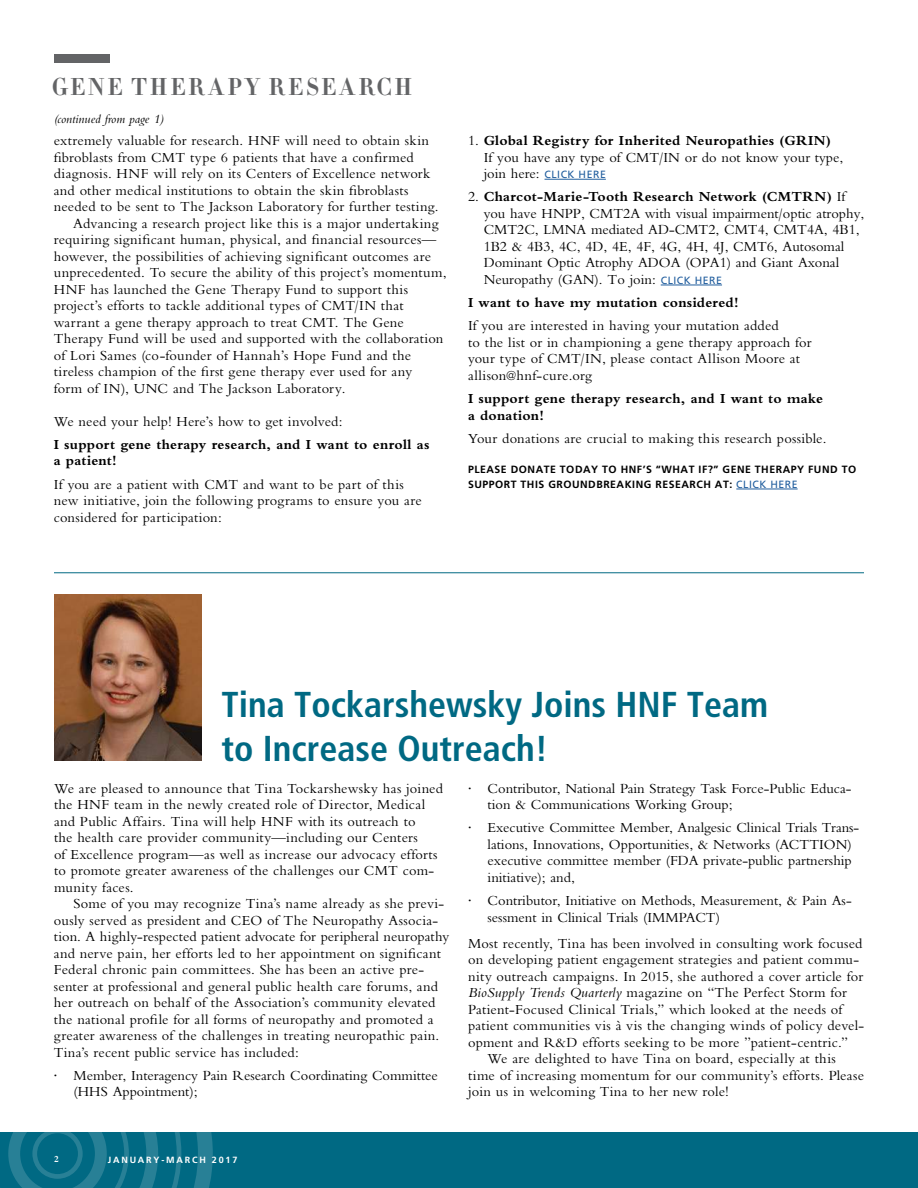
<style>
.page{position:relative;width:918px;height:1188px;background:#fff}
.page>*{position:absolute;margin:0;border:0;box-sizing:border-box;transform-origin:0 0}
.t1{font:700 condensed 36px/43.2px "Frutiger";color:#006983}
.t2{font:700 24px "Didot HTF 06";letter-spacing:.12em;color:#636466}
.t3{font:13.5px/16.5px "Bembo M Rmn";letter-spacing:.01em;color:#000}
.t4{font:13.5px/16.5px "Bembo M Bld";letter-spacing:.015em;color:#000}
.t5{font:12px "Bembo M Itl";color:#000}
.t6{font:700 10.5px/15px "Frutiger";letter-spacing:.05em;color:#000}
.t7{font:700 9px "Frutiger";letter-spacing:.2em;color:#fff}
.t8{font:9px "Bembo M Bld";color:#fff}
.s1{font-family:"Bembo M Rmn"}
.s2{font-family:"Frutiger";font-size:10.5px;color:#215e9e}
.s3{font-weight:400;color:#215e9e}
.s4{font-family:"Bembo M Itl"}
</style>
<div class="page">
<hr style="left:545px;top:179px;width:61px;height:1px;background:#215e9e">
<hr style="left:661px;top:285px;width:61px;height:1px;background:#215e9e">
<hr style="left:736px;top:489px;width:62px;height:1px;background:#215e9e">
<div style="left:54px;top:54px;width:56px;height:9px;background:#636466"></div>
<hr style="left:54px;top:572px;width:810px;height:1px;background:#006983">
<img style="left:54px;top:594px;width:148px;height:167px">
<div style="left:0;top:1133px;width:918px;height:55px;background:#006983"></div>
<svg style="left:8px;top:1133px;width:205px;height:55px"></svg>
<h2 class="t2" style="left:52px;top:71px;width:362px">GENE THERAPY RESEARCH</h2>
<p class="t5" style="left:54px;top:111px;width:111px">(continued from page 1)</p>
<p class="t3" style="left:54px;top:133px;width:377px">extremely valuable for research. HNF will need to obtain skin</p>
<p class="t3" style="left:54px;top:150px;width:362px">fibroblasts from CMT type 6 patients that have a confirmed</p>
<p class="t3" style="left:54px;top:166px;width:378px">diagnosis. HNF will rely on its Centers of Excellence network</p>
<p class="t3" style="left:54px;top:183px;width:356px">and other medical institutions to obtain the skin fibroblasts</p>
<p class="t3" style="left:54px;top:199px;width:386px">needed to be sent to The Jackson Laboratory for further testing.</p>
<p class="t3" style="left:73px;top:216px;width:367px">Advancing a research project like this is a major undertaking</p>
<p class="t3" style="left:54px;top:232px;width:384px">requiring significant human, physical, and financial resources—</p>
<p class="t3" style="left:54px;top:249px;width:379px">however, the possibilities of achieving significant outcomes are</p>
<p class="t3" style="left:54px;top:265px;width:394px">unprecedented. To secure the ability of this project’s momentum,</p>
<p class="t3" style="left:54px;top:282px;width:356px">HNF has launched the Gene Therapy Fund to support this</p>
<p class="t3" style="left:54px;top:298px;width:351px">project’s efforts to tackle additional types of CMT/IN that</p>
<p class="t3" style="left:54px;top:315px;width:352px">warrant a gene therapy approach to treat CMT. The Gene</p>
<p class="t3" style="left:54px;top:331px;width:391px">Therapy Fund will be used and supported with the collaboration</p>
<p class="t3" style="left:54px;top:348px;width:359px">of Lori Sames (co-founder of Hannah’s Hope Fund and the</p>
<p class="t3" style="left:54px;top:364px;width:360px">tireless champion of the first gene therapy ever used for any</p>
<p class="t3" style="left:54px;top:381px;width:293px">form of IN), UNC and The Jackson Laboratory.</p>
<p class="t3" style="left:54px;top:414px;width:290px">We need your help! Here’s how to get involved:</p>
<p class="t4" style="left:54px;top:437px;width:377px">I support gene therapy research, and I want to enroll as a patient!</p>
<p class="t3" style="left:54px;top:477px;width:370px">If you are a patient with CMT and want to be part of this new initiative, join the following programs to ensure you are considered for participation:</p>
<p class="t4" style="left:468px;top:134px;width:365px"><span class="s1">1.</span> Global Registry for Inherited Neuropathies (GRIN)</p>
<p class="t3" style="left:484px;top:150px;width:361px">If you have any type of CMT/IN or do not know your type, join here: <span class="s2">CLICK HERE</span></p>
<p class="t4" style="left:468px;top:190px;width:379px"><span class="s1">2.</span> Charcot-Marie-Tooth Research Network (CMTRN) <span class="s1">If</span></p>
<p class="t3" style="left:484px;top:206px;width:382px">you have HNPP, CMT2A with visual impairment/optic atrophy, CMT2C, LMNA mediated AD-CMT2, CMT4, CMT4A, 4B1, 1B2 &amp; 4B3, 4C, 4D, 4E, 4F, 4G, 4H, 4J, CMT6, Autosomal Dominant Optic Atrophy ADOA (OPA1) and Giant Axonal Neuropathy (GAN). To join: <span class="s2">CLICK HERE</span></p>
<p class="t4" style="left:468px;top:296px;width:272px">I want to have my mutation considered!</p>
<p class="t3" style="left:468px;top:319px;width:345px">If you are interested in having your mutation added<br>to the list or in championing a gene therapy approach for your type of CMT/IN, please contact Allison Moore at allison@hnf-cure.org</p>
<p class="t4" style="left:468px;top:392px;width:357px">I support gene therapy research, and I want to make a donation!</p>
<p class="t3" style="left:468px;top:431px;width:360px">Your donations are crucial to making this research possible.</p>
<p class="t6" style="left:468px;top:462px;width:390px">PLEASE DONATE TODAY TO HNF’S “WHAT IF?” GENE THERAPY FUND TO<br>SUPPORT THIS GROUNDBREAKING RESEARCH AT: <span class="s3">CLICK HERE</span></p>
<h1 class="t1" style="left:221px;top:683px;width:548px">Tina Tockarshewsky Joins HNF Team to Increase Outreach!</h1>
<p class="t3" style="left:54px;top:781px;width:391px">We are pleased to announce that Tina Tockarshewsky has joined the HNF team in the newly created role of Director, Medical and Public Affairs. Tina will help HNF with its outreach to<br>the health care provider community—including our Centers<br>of Excellence program—as well as increase our advocacy efforts to promote greater awareness of the challenges our CMT com&shy;munity faces.</p>
<p class="t3" style="left:54px;top:897px;width:397px;text-indent:20px">Some of you may recognize Tina’s name already as she previ&shy;ously served as president and CEO of The Neuropathy Associa&shy;tion. A highly-respected patient advocate for peripheral neuropathy and nerve pain, her efforts led to her appointment on significant Federal chronic pain committees. She has been an active pre&shy;senter at professional and general public health care forums, and her outreach on behalf of the Association’s community elevated the national profile for all forms of neuropathy and promoted a greater awareness of the challenges in treating neuropathic pain.<br>Tina’s recent public service has included:</p>
<p class="t3" style="left:73px;top:1068px;width:366px;text-indent:-19px">• Member, Interagency Pain Research Coordinating Committee (HHS Appointment);</p>
<p class="t3" style="left:488px;top:781px;width:366px;text-indent:-19px">• Contributor, National Pain Strategy Task Force-Public Educa&shy;tion &amp; Communications Working Group;</p>
<p class="t3" style="left:488px;top:821px;width:373px;text-indent:-19px">• Executive Committee Member, Analgesic Clinical Trials Trans&shy;lations, Innovations, Opportunities, &amp; Networks (ACTTION) executive committee member (FDA private-public partnership initiative); and,</p>
<p class="t3" style="left:488px;top:894px;width:366px;text-indent:-19px">• Contributor, Initiative on Methods, Measurement, &amp; Pain As&shy;sessment in Clinical Trials (IMMPACT)</p>
<p class="t3" style="left:468px;top:936px;width:396px">Most recently, Tina has been involved in consulting work focused</p>
<p class="t3" style="left:468px;top:953px;width:392px">on developing patient engagement strategies and patient commu-</p>
<p class="t3" style="left:468px;top:969px;width:397px">nity outreach campaigns. In 2015, she authored a cover article for</p>
<p class="t3" style="left:468px;top:986px;width:380px"><span class="s4">BioSupply Trends Quarterly</span> magazine on “The Perfect Storm for</p>
<p class="t3" style="left:468px;top:1002px;width:376px">Patient-Focused Clinical Trials,” which looked at the needs of</p>
<p class="t3" style="left:468px;top:1019px;width:398px">patient communities vis à vis the changing winds of policy devel-</p>
<p class="t3" style="left:468px;top:1035px;width:381px">opment and R&amp;D efforts seeking to be more ”patient-centric.”</p>
<p class="t3" style="left:488px;top:1052px;width:350px">We are delighted to have Tina on board, especially at this</p>
<p class="t3" style="left:468px;top:1068px;width:397px">time of increasing momentum for our community’s efforts. Please</p>
<p class="t3" style="left:468px;top:1085px;width:262px">join us in welcoming Tina to her new role!</p>
<p class="t8" style="left:54px;top:1153px;width:6px">2</p>
<p class="t7" style="left:108px;top:1155px;width:131px">JANUARY-MARCH 2017</p>
</div>
